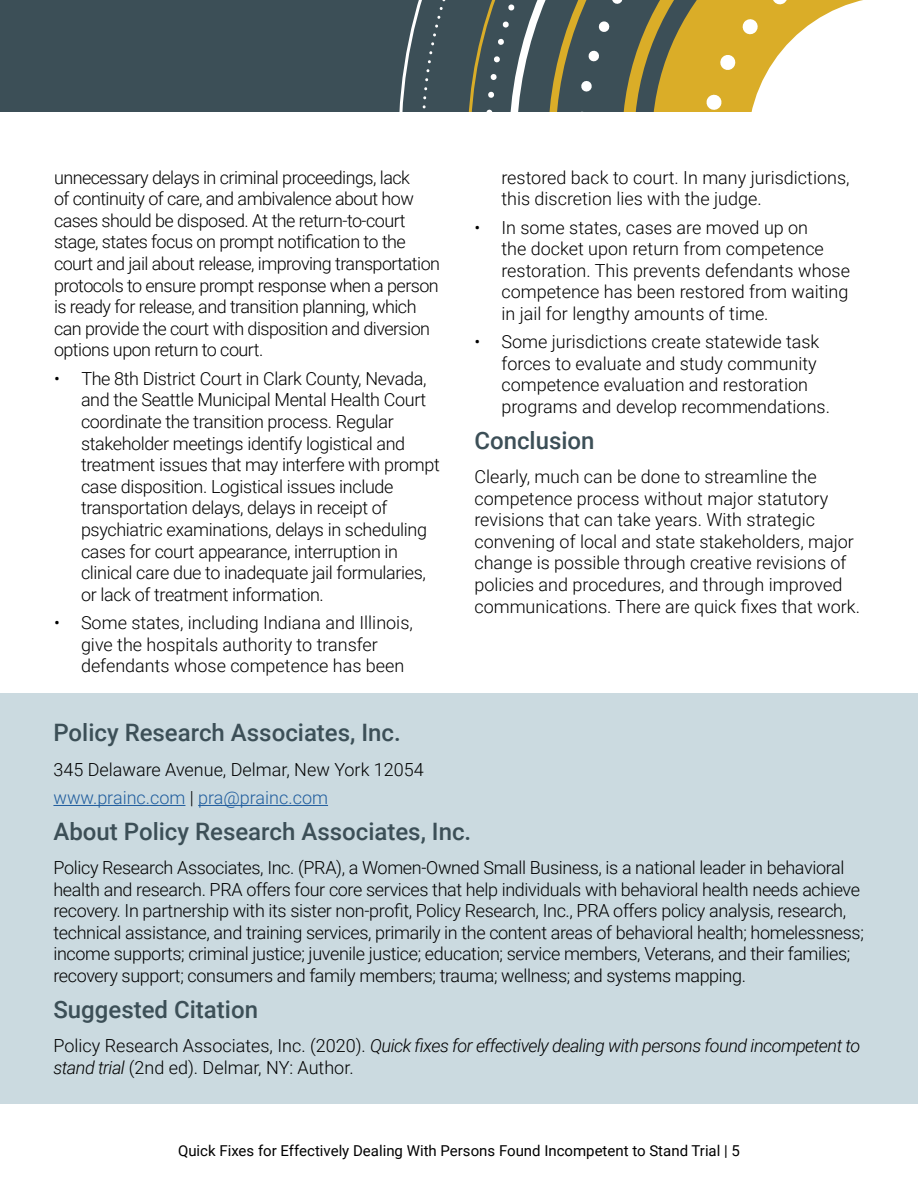
<style>
.page{position:relative;width:918px;height:1188px;background:#fff}
.page>*{position:absolute;margin:0;border:0;box-sizing:border-box;transform-origin:0 0}
.t1{font:500 24px "Roboto";color:#3c4f57}
.t2{font:300 18px/21.6px "Roboto";letter-spacing:-.02em;color:#000}
.t3{font:300 18px/21.6px "Roboto";color:#000}
.t4{font:18px/21.6px "Roboto Light Italic 2";letter-spacing:-.03em;color:#000}
.t5{font:300 18px "Roboto";color:#215e9e}
.t6{font:15px "Roboto";color:#000}
.s1{font-family:"Roboto Light 2";font-weight:400}
.s2{color:#000}
.s3{font-family:"Roboto";font-weight:300}
</style>
<div class="page">
<div style="left:0;top:0;width:918px;height:112px;background:#3c4f57"></div>
<svg style="left:399px;top:0;width:519px;height:112px"></svg>
<div style="left:0;top:693px;width:917px;height:411px;background:#cbdae0"></div>
<hr style="left:53px;top:805px;width:132px;height:1px;background:#215e9e">
<hr style="left:198px;top:805px;width:130px;height:1px;background:#215e9e">
<p class="t2" style="left:54px;top:166px;width:388px">unnecessary delays in criminal proceedings, lack<br>of continuity of care, and ambivalence about how cases should be disposed. At the return-to-court <span class="s1">stage, states focus on prompt notification to the </span>court and jail about release, improving transportation protocols to ensure prompt response when a person is ready for release, and transition planning, which can provide the court with disposition and diversion options upon return to court.</p>
<p class="t2" style="left:81px;top:367px;width:360px;text-indent:-27px">• The 8th District Court in Clark County, Nevada, <span class="s1">and the Seattle Municipal Mental Health Court </span>coordinate the transition process. Regular stakeholder meetings identify logistical and treatment issues that may interfere with prompt <span class="s1">case disposition. Logistical issues include </span>transportation delays, delays in receipt of psychiatric examinations, delays in scheduling cases for court appearance, interruption in clinical care due to inadequate jail formularies, or lack of treatment information.</p>
<p class="t3" style="left:81px;top:611px;width:333px;text-indent:-27px">• Some states, including Indiana and Illinois, give the hospitals authority to transfer defendants whose competence has been</p>
<p class="t3" style="left:501px;top:166px;width:350px">restored back to court. In many jurisdictions, this discretion lies with the judge.</p>
<p class="t3" style="left:501px;top:216px;width:350px;text-indent:-27px">• In some states, cases are moved up on<br>the docket upon return from competence restoration. This prevents defendants whose competence has been restored from waiting in jail for lengthy amounts of time.</p>
<p class="t3" style="left:501px;top:330px;width:330px;text-indent:-27px">• Some jurisdictions create statewide task forces to evaluate and study community competence evaluation and restoration programs and develop recommendations.</p>
<h2 class="t1" style="left:474px;top:423px;width:122px">Conclusion</h2>
<p class="t3" style="left:474px;top:465px;width:387px">Clearly, much can be done to streamline the competence process without major statutory revisions that can take years. With strategic convening of local and state stakeholders, major change is possible through creative revisions of policies and procedures, and through improved <span class="s1">communications. There are quick fixes that work.</span></p>
<h2 class="t1" style="left:53px;top:716px;width:349px">Policy Research Associates, Inc.</h2>
<p class="t3" style="left:53px;top:758px;width:372px">345 Delaware Avenue, Delmar, New York 12054</p>
<p class="t5" style="left:53px;top:785px;width:276px">www.prainc.com <span class="s2">|</span> pra@prainc.com</p>
<h2 class="t1" style="left:53px;top:814px;width:419px">About Policy Research Associates, Inc.</h2>
<p class="t2" style="left:53px;top:856px;width:812px">Policy Research Associates, Inc. (PRA), a Women-Owned Small Business, is a national leader in behavioral health and research. PRA offers four core services that help individuals with behavioral health needs achieve <span class="s1">recovery. In partnership with its sister non-profit, Policy Research, Inc., PRA offers policy analysis, research, </span>technical assistance, and training services, primarily in the content areas of behavioral health; homelessness; income supports; criminal justice; juvenile justice; education; service members, Veterans, and their families; recovery support; consumers and family members; trauma; wellness; and systems mapping.</p>
<h2 class="t1" style="left:53px;top:992px;width:206px">Suggested Citation</h2>
<p class="t4" style="left:53px;top:1034px;width:809px"><span class="s3">Policy Research Associates, Inc. (2020).</span> Quick fixes for effectively dealing with persons found incompetent to stand trial <span class="s3">(2nd ed). Delmar, NY: Author.</span></p>
<p class="t6" style="left:178px;top:1140px;width:563px">Quick Fixes for Effectively Dealing With Persons Found Incompetent to Stand Trial | 5</p>
</div>
